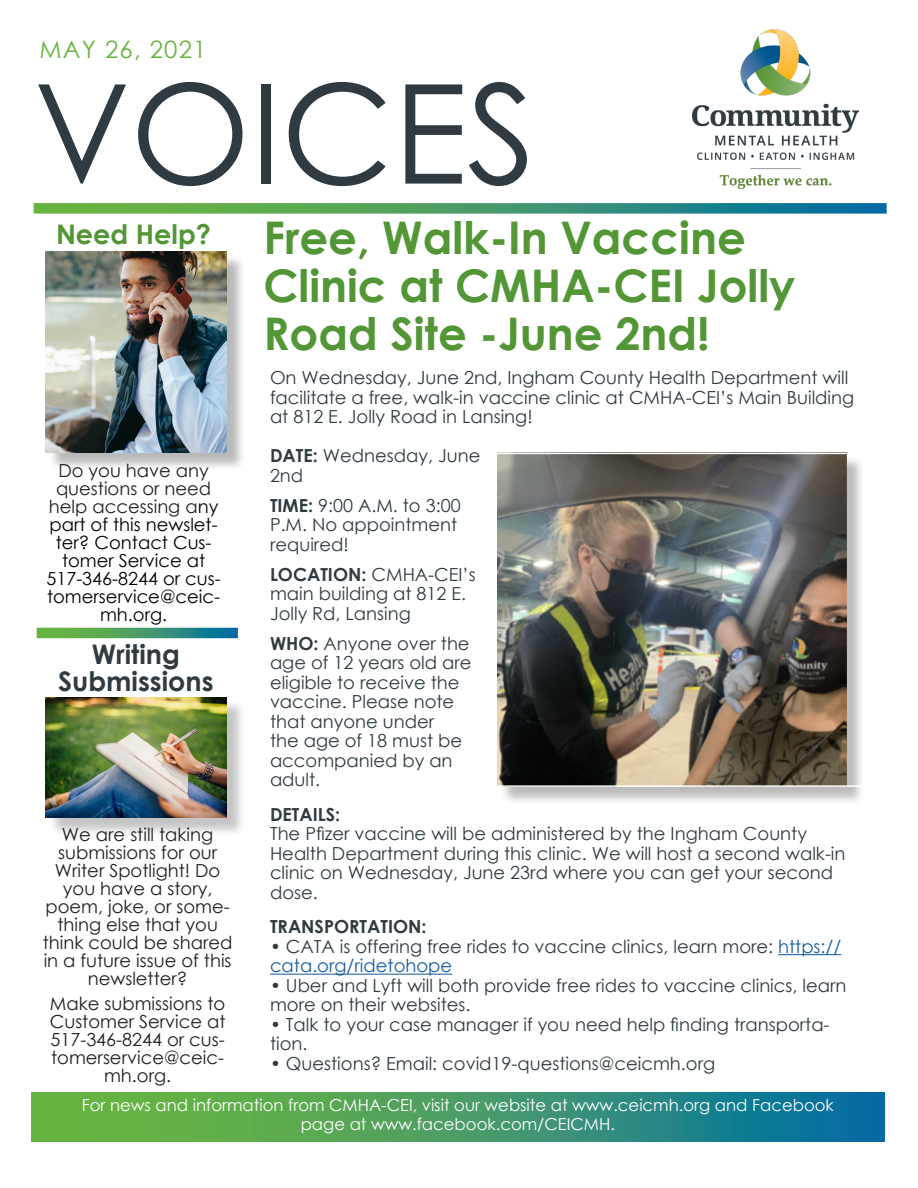
<style>
.page{position:relative;width:918px;height:1188px;background:#fff}
.page>*{position:absolute;margin:0;border:0;box-sizing:border-box;transform-origin:0 0}
.t1{font:138px "Century Gothic";color:#2f3b41}
.t2{font:700 45px/48px "Century Gothic";color:#529635}
.t3{font:700 27px "Century Gothic";color:#2f3b41}
.t4{font:700 27px "Century Gothic";color:#529635}
.t5{font:24px "Century Gothic";letter-spacing:.05em;color:#67b341}
.t6{font:18px/19.5px "Century Gothic";color:#2f3b41}
.t7{font:18px/18px "Century Gothic";color:#231f20;text-align:center}
.t8{font:18px/18px "Century Gothic";color:#000;text-align:center}
.t9{font:700 18px "Century Gothic";color:#2f3b41}
.t10{font:16.5px/19.8px "Century Gothic";color:#fff;text-align:center}
.s1{color:#231f20}
.s2{font-weight:700}
.s3{color:#175d9e}
</style>
<div class="page">
<img style="left:693px;top:29px;width:166px;height:159px">
<svg style="left:34px;top:203px;width:853px;height:11px;background:#499c71"></svg>
<svg style="left:31px;top:1092px;width:853px;height:50px;background:#40976a"></svg>
<hr style="left:778px;top:954px;width:63px;height:1px;background:#175d9e">
<hr style="left:270px;top:974px;width:182px;height:1px;background:#175d9e">
<svg style="left:37px;top:628px;width:201px;height:10px;background:#41976a"></svg>
<div style="left:48px;top:254px;width:198px;height:217px;background:#231f20;opacity:.31"></div>
<img style="left:46px;top:251px;width:181px;height:202px">
<div style="left:48px;top:700px;width:197px;height:137px;background:#231f20;opacity:.26"></div>
<img style="left:46px;top:697px;width:181px;height:121px">
<div style="left:500px;top:455px;width:366px;height:350px;background:#231f20;opacity:.3"></div>
<img style="left:498px;top:456px;width:349px;height:328px">
<div style="left:483px;top:453px;width:390px;height:334px;border:2px solid #fff"></div>
<p class="t5" style="left:40px;top:32px;width:168px">MAY 26, 2021</p>
<p class="t1" style="left:34px;top:37px;width:504px">VOICES</p>
<p class="t2" style="left:263px;top:212px;width:484px">Free, Walk-In Vaccine</p>
<p class="t2" style="left:263px;top:260px;width:533px">Clinic at CMHA-CEI Jolly<br>Road Site -June 2nd!</p>
<p class="t4" style="left:56px;top:213px;width:156px">Need Help?</p>
<p class="t8" style="left:46px;top:461px;width:176px"><span class="s1">Do you have any questions or need help accessing a</span>ny part of this newslet&shy;ter? Contact Cus&shy;tomer Service at<br>517-346-8244 or cus&shy;tomerservice@ceic&shy;mh.org.</p>
<p class="t3" style="left:92px;top:634px;width:90px">Writing</p>
<p class="t3" style="left:58px;top:661px;width:157px">Submissions</p>
<p class="t7" style="left:43px;top:825px;width:191px">We are still taking submissions for our<br>Writer Spotlight! Do you have a story, poem, joke, or some&shy;thing else that you think could be shared in a future issue of this newsletter?</p>
<p class="t7" style="left:50px;top:995px;width:177px">Make submissions to<br>Customer Service at<br>517-346-8244 or cus&shy;tomerservice@ceic&shy;mh.org.</p>
<p class="t6" style="left:270px;top:368px;width:586px">On Wednesday, June 2nd, Ingham County Health Department will facilitate a free, walk-in vaccine clinic at CMHA-CEI’s Main Building at 812 E. Jolly Road in Lansing!</p>
<p class="t6" style="left:270px;top:446px;width:212px"><span class="s2">DATE:</span> Wednesday, June<br>2nd</p>
<p class="t6" style="left:270px;top:495px;width:192px"><span class="s2">TIME:</span> 9:00 A.M. to 3:00<br>P.M. No appointment required!</p>
<p class="t6" style="left:270px;top:564px;width:207px"><span class="s2">LOCATION:</span> CMHA-CEI’s main building at 812 E.<br>Jolly Rd, Lansing</p>
<p class="t6" style="left:270px;top:633px;width:203px"><span class="s2">WHO:</span> Anyone over the age of 12 years old are eligible to receive the vaccine. Please note that anyone under<br>the age of 18 must be accompanied by an adult.</p>
<p class="t9" style="left:270px;top:801px;width:72px">DETAILS:</p>
<p class="t6" style="left:270px;top:824px;width:577px">The Pfizer vaccine will be administered by the Ingham County Health Department during this clinic. We will host a second walk-in clinic on Wednesday, June 23rd where you can get your second dose.</p>
<p class="t9" style="left:270px;top:913px;width:158px">TRANSPORTATION:</p>
<p class="t6" style="left:270px;top:936px;width:573px">• CATA is offering free rides to vaccine clinics, learn more: <span class="s3">https:// cata.org/ridetohope</span></p>
<p class="t6" style="left:270px;top:975px;width:578px">• Uber and Lyft will both provide free rides to vaccine clinics, learn more on their websites.</p>
<p class="t6" style="left:270px;top:1014px;width:561px">• Talk to your case manager if you need help finding transporta&shy;tion.</p>
<p class="t6" style="left:270px;top:1053px;width:447px">• Questions? Email: covid19-questions@ceicmh.org</p>
<p class="t10" style="left:82px;top:1095px;width:754px">For news and information from CMHA-CEI, visit our website at www.ceicmh.org and Facebook page at www.facebook.com/CEICMH.</p>
</div>
